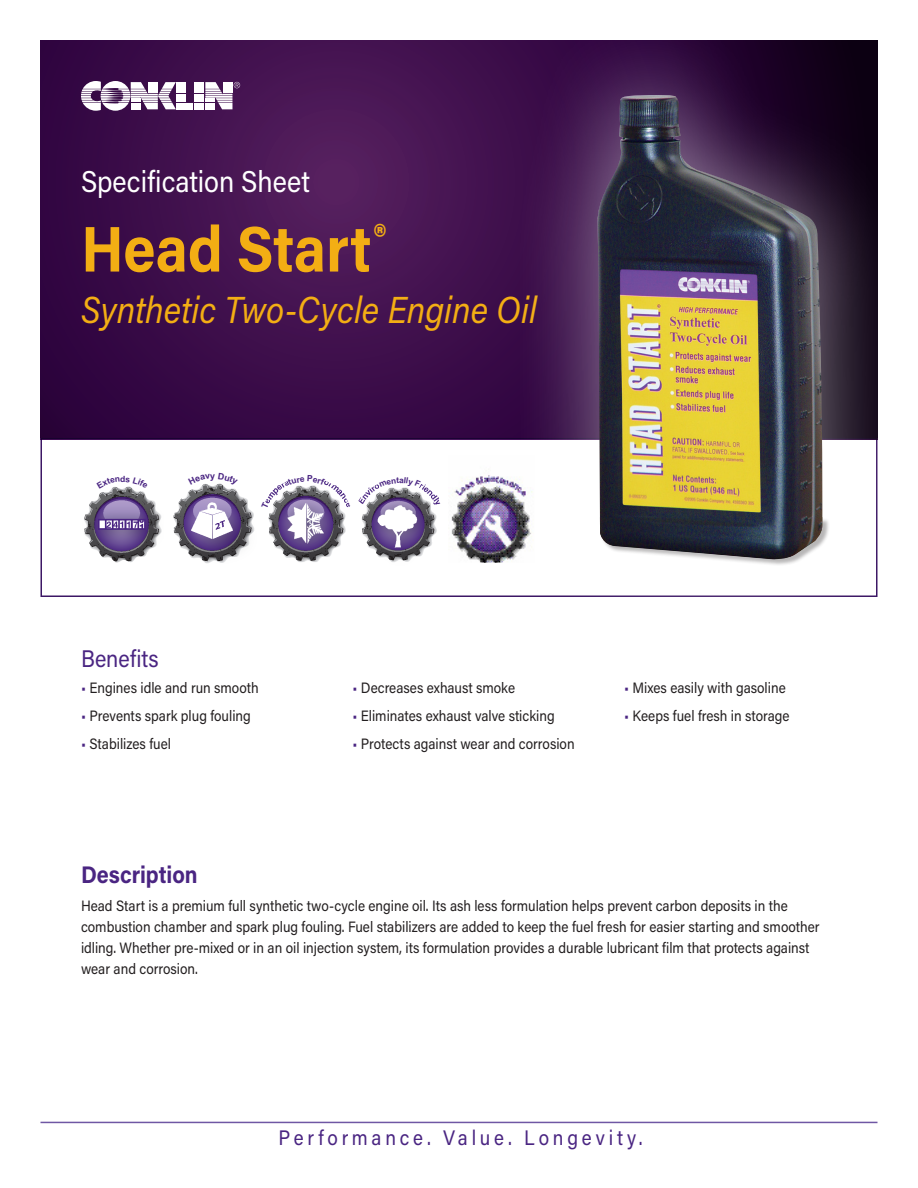
<style>
.page{position:relative;width:918px;height:1188px;background:#fff}
.page>*{position:absolute;margin:0;border:0;box-sizing:border-box;transform-origin:0 0}
.t1{font:700 64.5px "Acumin Pro";letter-spacing:-.005em;color:#f3ae14;scale:.9 1}
.t2{font:italic 37.5px "Acumin Pro";color:#f3ae14;scale:.9 1}
.t3{font:30px "Acumin Pro";color:#fff;scale:.9 1}
.t4{font:700 24px "Acumin Pro";color:#4a2582;scale:.9 1}
.t5{font:24px "Acumin Pro";letter-spacing:.005em;color:#4a2582;scale:.9 1}
.t6{font:21px "Acumin Pro";letter-spacing:.2em;color:#4a2582;scale:.9 1}
.t7{font:15px/21px "Acumin Pro";color:#231f20;scale:.9 1}
.t8{font:700 8.55px "Arial";color:#4a2582}
.s1{color:#4a2582}
</style>
<div class="page">
<svg style="left:40px;top:40px;width:467px;height:398px;background:#3f0f4c"></svg>
<hr style="left:40px;top:1122px;width:838px;height:1px;background:#6f57a4">
<img style="left:84px;top:498px;width:78px;height:65px">
<img style="left:265px;top:481px;width:85px;height:81px">
<img style="left:358px;top:484px;width:82px;height:78px">
<img style="left:173px;top:492px;width:81px;height:71px">
<div style="left:507px;top:6px;width:407px;height:641px;background:#fff;opacity:.5"></div>
<img style="left:597px;top:95px;width:225px;height:465px">
<div style="left:177px;top:103px;width:16px;height:6px;background:#fff"></div>
<svg style="left:81px;top:81px;width:105px;height:30px"></svg>
<div style="left:177px;top:82px;width:9px;height:7px;background:#fff"></div>
<svg style="left:194px;top:82px;width:46px;height:27px"></svg>
<img style="left:451px;top:456px;width:84px;height:107px">
<svg style="left:98px;top:486px;width:49px;height:12px"></svg>
<svg style="left:265px;top:502px;width:4px;height:7px"></svg>
<svg style="left:288px;top:481px;width:37px;height:4px"></svg>
<svg style="left:379px;top:484px;width:42px;height:3px"></svg>
<svg style="left:188px;top:483px;width:49px;height:9px"></svg>
<p class="t3" style="left:81px;top:161px;width:256px">Specification Sheet</p>
<p class="t1" style="left:81px;top:204px;width:340px">Head Start<sup>®</sup></p>
<p class="t2" style="left:81px;top:283px;width:508px">Synthetic Two-Cycle Engine Oil</p>
<p class="t8" style="left:120px;top:474px;width:7px">d</p>
<p class="t5" style="left:81px;top:642px;width:88px">Benefits</p>
<p class="t7" style="left:81px;top:677px;width:199px"><span class="s1">•</span> Engines idle and run smooth</p>
<p class="t7" style="left:81px;top:705px;width:190px"><span class="s1">•</span> Prevents spark plug fouling</p>
<p class="t7" style="left:81px;top:733px;width:102px"><span class="s1">•</span> Stabilizes fuel</p>
<p class="t7" style="left:352px;top:677px;width:182px"><span class="s1">•</span> Decreases exhaust smoke</p>
<p class="t7" style="left:352px;top:705px;width:226px"><span class="s1">•</span> Eliminates exhaust valve sticking</p>
<p class="t7" style="left:352px;top:733px;width:248px"><span class="s1">•</span> Protects against wear and corrosion</p>
<p class="t7" style="left:624px;top:677px;width:181px"><span class="s1">•</span> Mixes easily with gasoline</p>
<p class="t7" style="left:624px;top:705px;width:186px"><span class="s1">•</span> Keeps fuel fresh in storage</p>
<p class="t4" style="left:81px;top:858px;width:131px">Description</p>
<p class="t7" style="left:81px;top:895px;width:822px">Head Start is a premium full synthetic two-cycle engine oil. Its ash less formulation helps prevent carbon deposits in the combustion chamber and spark plug fouling. Fuel stabilizers are added to keep the fuel fresh for easier starting and smoother idling. Whether pre-mixed or in an oil injection system, its formulation provides a durable lubricant film that protects against wear and corrosion.</p>
<p class="t6" style="left:279px;top:1123px;width:406px">Performance. Value. Longevity.</p>
</div>
